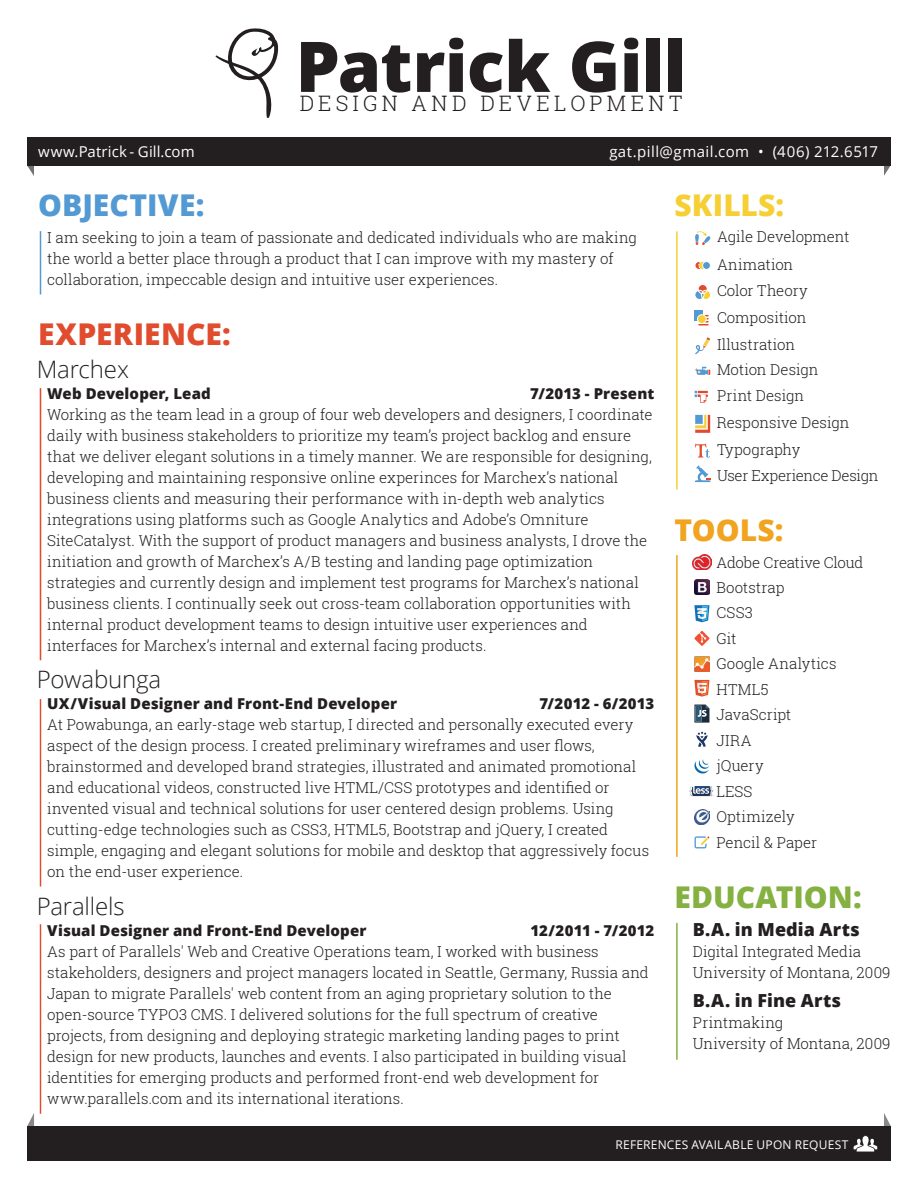
<style>
.page{position:relative;width:918px;height:1188px;background:#fff}
.page>*{position:absolute;margin:0;border:0;box-sizing:border-box;transform-origin:0 0}
.t1{font:800 69.9px "Open Sans";letter-spacing:-.01em;color:#231f20}
.t2{font:800 30px "Open Sans";letter-spacing:.01em;color:#e14c2e}
.t3{font:800 30px "Open Sans";color:#84b141}
.t4{font:800 30px "Open Sans";color:#5399d3}
.t5{font:800 30px "Open Sans";letter-spacing:.01em;color:#f5cf33}
.t6{font:800 30px "Open Sans";color:#f0a420}
.t7{font:300 24px "Open Sans";letter-spacing:-.005em;color:#231f20}
.t8{font:300 21.3px "Roboto Slab";letter-spacing:.2em;color:#231f20}
.t9{font:800 18px "Open Sans";letter-spacing:.005em;color:#231f20}
.t10{font:300 15px/21px "Roboto Slab";color:#231f20}
.t11{font:800 15px "Open Sans";letter-spacing:.01em;color:#231f20}
.t12{font:15px "Open Sans";letter-spacing:.02em;color:#fff}
.t13{font:300 15px/25.5px "Roboto Slab";letter-spacing:-.02em;color:#231f20}
.t14{font:12px "Open Sans";letter-spacing:.02em;color:#fff}
</style>
<div class="page">
<svg style="left:215px;top:28px;width:64px;height:90px"></svg>
<svg style="left:27px;top:165px;width:7px;height:11px"></svg>
<svg style="left:884px;top:165px;width:7px;height:11px"></svg>
<div style="left:27px;top:137px;width:864px;height:28px;background:#231f20"></div>
<hr style="left:676px;top:923px;width:2px;height:137px;background:#84b141">
<hr style="left:676px;top:555px;width:2px;height:302px;background:#f0a420">
<svg style="left:696px;top:732px;width:12px;height:15px"></svg>
<svg style="left:694px;top:705px;width:15px;height:18px"></svg>
<img style="left:692px;top:554px;width:20px;height:15px">
<img style="left:694px;top:580px;width:15px;height:15px">
<svg style="left:694px;top:680px;width:15px;height:17px"></svg>
<svg style="left:694px;top:605px;width:15px;height:17px"></svg>
<img style="left:689px;top:786px;width:25px;height:11px">
<img style="left:694px;top:809px;width:15px;height:15px">
<svg style="left:694px;top:631px;width:16px;height:15px"></svg>
<svg style="left:694px;top:759px;width:15px;height:15px"></svg>
<img style="left:694px;top:656px;width:15px;height:15px">
<svg style="left:695px;top:836px;width:14px;height:12px"></svg>
<hr style="left:676px;top:231px;width:2px;height:259px;background:#f5cf33">
<svg style="left:695px;top:414px;width:16px;height:19px"></svg>
<div style="left:695px;top:261px;width:8px;height:9px;border:1px solid #fff;border-radius:50%"></div>
<div style="left:699px;top:262px;width:8px;height:7px;background:#f5cf33;border-radius:50%"></div>
<div style="left:699px;top:261px;width:8px;height:9px;border:1px dashed #fff;border-radius:50%"></div>
<div style="left:703px;top:262px;width:7px;height:7px;background:#5399d3;border-radius:50%"></div>
<div style="left:702px;top:261px;width:9px;height:9px;border:1px solid #fff;border-radius:50%"></div>
<svg style="left:695px;top:284px;width:16px;height:15px"></svg>
<div style="left:694px;top:310px;width:10px;height:11px;background:#5399d3"></div>
<svg style="left:697px;top:314px;width:11px;height:12px"></svg>
<svg style="left:695px;top:337px;width:15px;height:17px"></svg>
<svg style="left:695px;top:367px;width:15px;height:8px"></svg>
<svg style="left:694px;top:390px;width:14px;height:13px"></svg>
<svg style="left:695px;top:443px;width:15px;height:15px"></svg>
<svg style="left:695px;top:465px;width:16px;height:17px"></svg>
<svg style="left:695px;top:231px;width:16px;height:14px"></svg>
<hr style="left:40px;top:699px;width:1px;height:188px;background:#e14c2e">
<hr style="left:40px;top:388px;width:1px;height:272px;background:#e14c2e">
<hr style="left:40px;top:924px;width:1px;height:190px;background:#e14c2e">
<hr style="left:40px;top:231px;width:1px;height:63px;background:#5399d3">
<svg style="left:27px;top:1113px;width:7px;height:13px"></svg>
<svg style="left:884px;top:1113px;width:7px;height:13px"></svg>
<div style="left:27px;top:1126px;width:864px;height:35px;background:#231f20"></div>
<svg style="left:854px;top:1135px;width:23px;height:17px"></svg>
<h1 class="t1" style="left:296px;top:13px;width:392px">Patrick Gill</h1>
<h3 class="t8" style="left:300px;top:89px;width:384px">DESIGN AND DEVELOPMENT</h3>
<p class="t12" style="left:38px;top:141px;width:158px">www.Patrick - Gill.com</p>
<p class="t12" style="left:609px;top:141px;width:270px">gat.pill@gmail.com • (406) 212.6517</p>
<h2 class="t4" style="left:38px;top:182px;width:168px">OBJECTIVE:</h2>
<p class="t10" style="left:47px;top:226px;width:591px">I am seeking to join a team of passionate and dedicated individuals who are making the world a better place through a product that I can improve with my mastery of collaboration, impeccable design and intuitive user experiences.</p>
<h2 class="t2" style="left:38px;top:311px;width:194px">EXPERIENCE:</h2>
<h3 class="t7" style="left:37px;top:353px;width:94px">Marchex</h3>
<p class="t11" style="left:47px;top:382px;width:165px">Web Developer, Lead</p>
<p class="t11" style="left:530px;top:382px;width:126px">7/2013 - Present</p>
<p class="t10" style="left:47px;top:404px;width:607px">Working as the team lead in a group of four web developers and designers, I coordinate daily with business stakeholders to prioritize my team’s project backlog and ensure that we deliver elegant solutions in a timely manner. We are responsible for designing, developing and maintaining responsive online experinces for Marchex’s national business clients and measuring their performance with in-depth web analytics integrations using platforms such as Google Analytics and Adobe’s Omniture SiteCatalyst. With the support of product managers and business analysts, I drove the initiation and growth of Marchex’s A/B testing and landing page optimization strategies and currently design and implement test programs for Marchex’s national business clients. I continually seek out cross-team collaboration opportunities with internal product development teams to design intuitive user experiences and interfaces for Marchex’s internal and external facing products.</p>
<h3 class="t7" style="left:37px;top:663px;width:126px">Powabunga</h3>
<p class="t11" style="left:47px;top:693px;width:351px">UX/Visual Designer and Front-End Developer</p>
<p class="t11" style="left:539px;top:693px;width:117px">7/2012 - 6/2013</p>
<p class="t10" style="left:47px;top:714px;width:604px">At Powabunga, an early-stage web startup, I directed and personally executed every aspect of the design process. I created preliminary wireframes and user flows, brainstormed and developed brand strategies, illustrated and animated promotional and educational videos, constructed live HTML/CSS prototypes and identified or invented visual and technical solutions for user centered design problems. Using cutting-edge technologies such as CSS3, HTML5, Bootstrap and jQuery, I created simple, engaging and elegant solutions for mobile and desktop that aggressively focus on the end-user experience.</p>
<h3 class="t7" style="left:37px;top:890px;width:89px">Parallels</h3>
<p class="t11" style="left:47px;top:919px;width:321px">Visual Designer and Front-End Developer</p>
<p class="t11" style="left:531px;top:919px;width:125px">12/2011 - 7/2012</p>
<p class="t10" style="left:47px;top:941px;width:603px">As part of Parallels' Web and Creative Operations team, I worked with business stakeholders, designers and project managers located in Seattle, Germany, Russia and Japan to migrate Parallels' web content from an aging proprietary solution to the open-source TYPO3 CMS. I delivered solutions for the full spectrum of creative projects, from designing and deploying strategic marketing landing pages to print design for new products, launches and events. I also participated in building visual identities for emerging products and performed front-end web development for www.parallels.com and its international iterations.</p>
<h2 class="t5" style="left:674px;top:182px;width:111px">SKILLS:</h2>
<p class="t10" style="left:717px;top:226px;width:134px">Agile Development</p>
<p class="t10" style="left:717px;top:251px;width:103px;line-height:26.2px">Animation<br>Color Theory<br>Composition<br>Illustration<br>Motion Design<br>Print Design</p>
<p class="t13" style="left:717px;top:437px;width:163px">Typography<br>User Experience Design</p>
<p class="t10" style="left:717px;top:412px;width:134px">Responsive Design</p>
<h2 class="t6" style="left:674px;top:508px;width:111px">TOOLS:</h2>
<p class="t10" style="left:716px;top:549px;width:149px;line-height:25.5px">Adobe Creative Cloud<br>Bootstrap</p>
<p class="t10" style="left:716px;top:602px;width:38px">CSS3</p>
<p class="t10" style="left:716px;top:628px;width:22px">Git</p>
<p class="t10" style="left:716px;top:653px;width:122px">Google Analytics</p>
<p class="t10" style="left:716px;top:678px;width:54px">HTML5</p>
<p class="t10" style="left:716px;top:704px;width:76px">JavaScript</p>
<p class="t10" style="left:716px;top:729px;width:37px">JIRA</p>
<p class="t10" style="left:717px;top:755px;width:49px">jQuery</p>
<p class="t10" style="left:716px;top:778px;width:80px;line-height:25.5px">LESS<br>Optimizely</p>
<p class="t10" style="left:716px;top:831px;width:102px">Pencil &amp; Paper</p>
<h2 class="t3" style="left:674px;top:875px;width:189px">EDUCATION:</h2>
<p class="t9" style="left:693px;top:916px;width:168px">B.A. in Media Arts</p>
<p class="t10" style="left:693px;top:941px;width:199px">Digital Integrated Media<br>University of Montana, 2009</p>
<p class="t9" style="left:693px;top:987px;width:150px">B.A. in Fine Arts</p>
<p class="t10" style="left:693px;top:1012px;width:199px">Printmaking<br>University of Montana, 2009</p>
<p class="t14" style="left:616px;top:1136px;width:234px">REFERENCES AVAILABLE UPON REQUEST</p>
</div>
